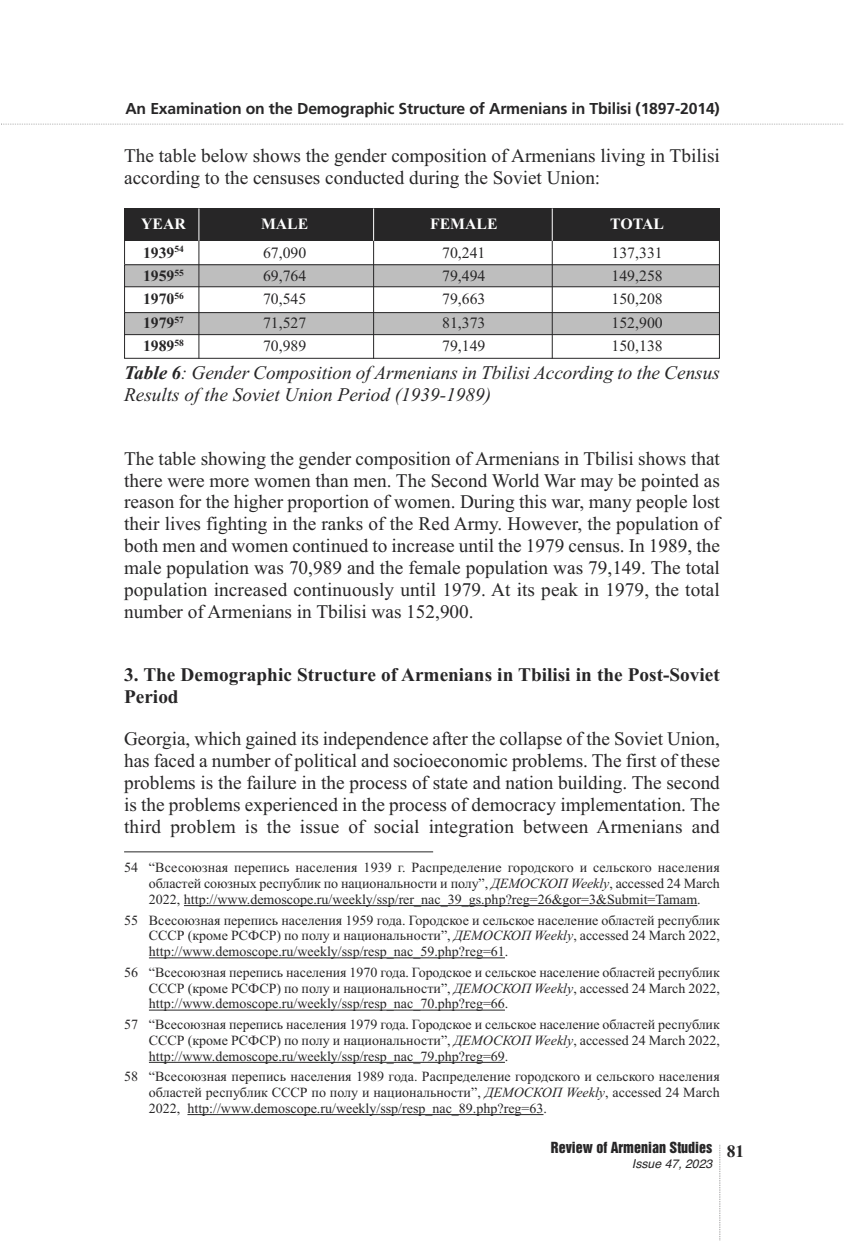
<style>
.page{position:relative;width:844px;height:1241px;background:#fff}
.page>*{position:absolute;margin:0;border:0;box-sizing:border-box;transform-origin:0 0}
.t1{font:19.25px/21.9px "Times New Roman";color:#272627;text-align:justify}
.t2{font:italic 19.25px/21.9px "Times New Roman";color:#272627}
.t3{font:700 19.25px/21.9px "Times New Roman";color:#272627}
.t4{font:15.75px "Times New Roman";color:#272627}
.t5{font:700 15.75px "Frutiger LT Com";letter-spacing:-.01em;color:#272627}
.t6{font:700 15.75px "Times New Roman";color:#272627}
.t7{font:700 15.75px "Times New Roman";color:#fff}
.t8{font:14px/15.8px "Times New Roman";color:#272627;text-align:justify}
.t9{font:14px "Helvetica Inserat LT Std";color:#272627}
.t10{font:italic 12.25px "Helvetica";color:#272627}
.s1{font-weight:700}
.s2{font-style:italic}
.s3{font-family:"Times New Roman";font-weight:700;font-size:17.5px}
</style>
<div class="page">
<svg style="left:1px;top:124px;width:842px;height:1px"></svg>
<svg style="left:719px;top:1144px;width:1px;height:96px"></svg>
<hr style="left:124px;top:851px;width:309px;height:1px;background:#272627">
<hr style="left:184px;top:905px;width:513px;height:1px;background:#272627">
<hr style="left:149px;top:957px;width:356px;height:1px;background:#272627">
<hr style="left:149px;top:1009px;width:356px;height:1px;background:#272627">
<hr style="left:149px;top:1061px;width:356px;height:1px;background:#272627">
<hr style="left:187px;top:1113px;width:356px;height:1px;background:#272627">
<div style="left:124px;top:208px;width:595px;height:33px;background:#272627"></div>
<div style="left:124px;top:265px;width:595px;height:22px;background:#bebebe"></div>
<div style="left:124px;top:264px;width:595px;height:23px;border:1px solid #272627"></div>
<div style="left:124px;top:312px;width:595px;height:22px;background:#bebebe"></div>
<div style="left:124px;top:312px;width:595px;height:23px;border:1px solid #272627"></div>
<hr style="left:198px;top:241px;width:1px;height:117px;background:#272627">
<hr style="left:198px;top:208px;width:1px;height:33px;background:#fff">
<hr style="left:373px;top:241px;width:1px;height:117px;background:#272627">
<hr style="left:373px;top:208px;width:1px;height:33px;background:#fff">
<hr style="left:551px;top:241px;width:1px;height:117px;background:#272627">
<hr style="left:551px;top:208px;width:1px;height:33px;background:#fff">
<p class="t5" style="left:125px;top:102px;width:595px">An Examination on the Demographic Structure of Armenians in Tbilisi (1897-2014)</p>
<h1 class="t1" style="left:124px;top:147px;width:597px">The table below shows the gender composition of Armenians living in Tbilisi according to the censuses conducted during the Soviet Union:</h1>
<p class="t7" style="left:141px;top:219px;width:46px">YEAR</p>
<p class="t7" style="left:261px;top:219px;width:49px">MALE</p>
<p class="t7" style="left:430px;top:219px;width:69px">FEMALE</p>
<p class="t7" style="left:610px;top:219px;width:55px">TOTAL</p>
<p class="t6" style="left:143px;top:247px;width:42px">1939<sup>54</sup></p>
<p class="t4" style="left:263px;top:247px;width:45px">67,090</p>
<p class="t4" style="left:442px;top:247px;width:45px">70,241</p>
<p class="t4" style="left:611px;top:247px;width:53px">137,331</p>
<p class="t6" style="left:143px;top:270px;width:42px">1959<sup>55</sup></p>
<p class="t4" style="left:263px;top:270px;width:45px">69,764</p>
<p class="t4" style="left:442px;top:270px;width:45px">79,494</p>
<p class="t4" style="left:611px;top:270px;width:53px">149,258</p>
<p class="t6" style="left:143px;top:294px;width:42px">1970<sup>56</sup></p>
<p class="t4" style="left:263px;top:293px;width:45px">70,545</p>
<p class="t4" style="left:442px;top:293px;width:45px">79,663</p>
<p class="t4" style="left:611px;top:293px;width:53px">150,208</p>
<p class="t6" style="left:143px;top:317px;width:42px">1979<sup>57</sup></p>
<p class="t4" style="left:263px;top:317px;width:45px">71,527</p>
<p class="t4" style="left:442px;top:317px;width:45px">81,373</p>
<p class="t4" style="left:611px;top:317px;width:53px">152,900</p>
<p class="t6" style="left:143px;top:340px;width:42px">1989<sup>58</sup></p>
<p class="t4" style="left:263px;top:340px;width:45px">70,989</p>
<p class="t4" style="left:442px;top:340px;width:45px">79,149</p>
<p class="t4" style="left:611px;top:340px;width:53px">150,138</p>
<h1 class="t2" style="left:124px;top:363px;width:597px"><span class="s1">Table 6</span>: Gender Composition of Armenians in Tbilisi According to the Census<br>Results of the Soviet Union Period (1939-1989)</h1>
<p class="t1" style="left:124px;top:449px;width:597px">The table showing the gender composition of Armenians in Tbilisi shows that there were more women than men. The Second World War may be pointed as reason for the higher proportion of women. During this war, many people lost their lives fighting in the ranks of the Red Army. However, the population of both men and women continued to increase until the 1979 census. In 1989, the male population was 70,989 and the female population was 79,149. The total population increased continuously until 1979. At its peak in 1979, the total number of Armenians in Tbilisi was 152,900.</p>
<h1 class="t3" style="left:124px;top:666px;width:597px">3. The Demographic Structure of Armenians in Tbilisi in the Post-Soviet<br>Period</h1>
<p class="t1" style="left:124px;top:729px;width:597px">Georgia, which gained its independence after the collapse of the Soviet Union, has faced a number of political and socioeconomic problems. The first of these problems is the failure in the process of state and nation building. The second is the problems experienced in the process of democracy implementation. The third problem is the issue of social integration between Armenians and</p>
<p class="t8" style="left:149px;top:861px;width:572px;text-indent:-25px">54 “Всесоюзная перепись населения 1939 г. Распределение городского и сельского населения областей союзных республик по национальности и полу”, <span class="s2">ДЕМОСКОП Weekly</span>, accessed 24 March 2022, http://www.demoscope.ru/weekly/ssp/rer_nac_39_gs.php?reg=26&amp;gor=3&amp;Submit=Tamam.</p>
<p class="t8" style="left:149px;top:913px;width:572px;text-indent:-25px">55 Всесоюзная перепись населения 1959 года. Городское и сельское население областей республик СССР (кроме РСФСР) по полу и национальности”, <span class="s2">ДЕМОСКОП Weekly</span>, accessed 24 March 2022, http://www.demoscope.ru/weekly/ssp/resp_nac_59.php?reg=61.</p>
<p class="t8" style="left:149px;top:965px;width:572px;text-indent:-25px">56 “Всесоюзная перепись населения 1970 года. Городское и сельское население областей республик СССР (кроме РСФСР) по полу и национальности”, <span class="s2">ДЕМОСКОП Weekly</span>, accessed 24 March 2022, http://www.demoscope.ru/weekly/ssp/resp_nac_70.php?reg=66.</p>
<p class="t8" style="left:149px;top:1017px;width:572px;text-indent:-25px">57 “Всесоюзная перепись населения 1979 года. Городское и сельское население областей республик СССР (кроме РСФСР) по полу и национальности”, <span class="s2">ДЕМОСКОП Weekly</span>, accessed 24 March 2022, http://www.demoscope.ru/weekly/ssp/resp_nac_79.php?reg=69.</p>
<p class="t8" style="left:149px;top:1069px;width:572px;text-indent:-25px">58 “Всесоюзная перепись населения 1989 года. Распределение городского и сельского населения областей республик СССР по полу и национальности”, <span class="s2">ДЕМОСКОП Weekly</span>, accessed 24 March 2022, http://www.demoscope.ru/weekly/ssp/resp_nac_89.php?reg=63.</p>
<p class="t9" style="left:550px;top:1139px;width:195px">Review of Armenian Studies <span class="s3">81</span></p>
<p class="t10" style="left:631px;top:1158px;width:82px">Issue 47, 2023</p>
</div>
